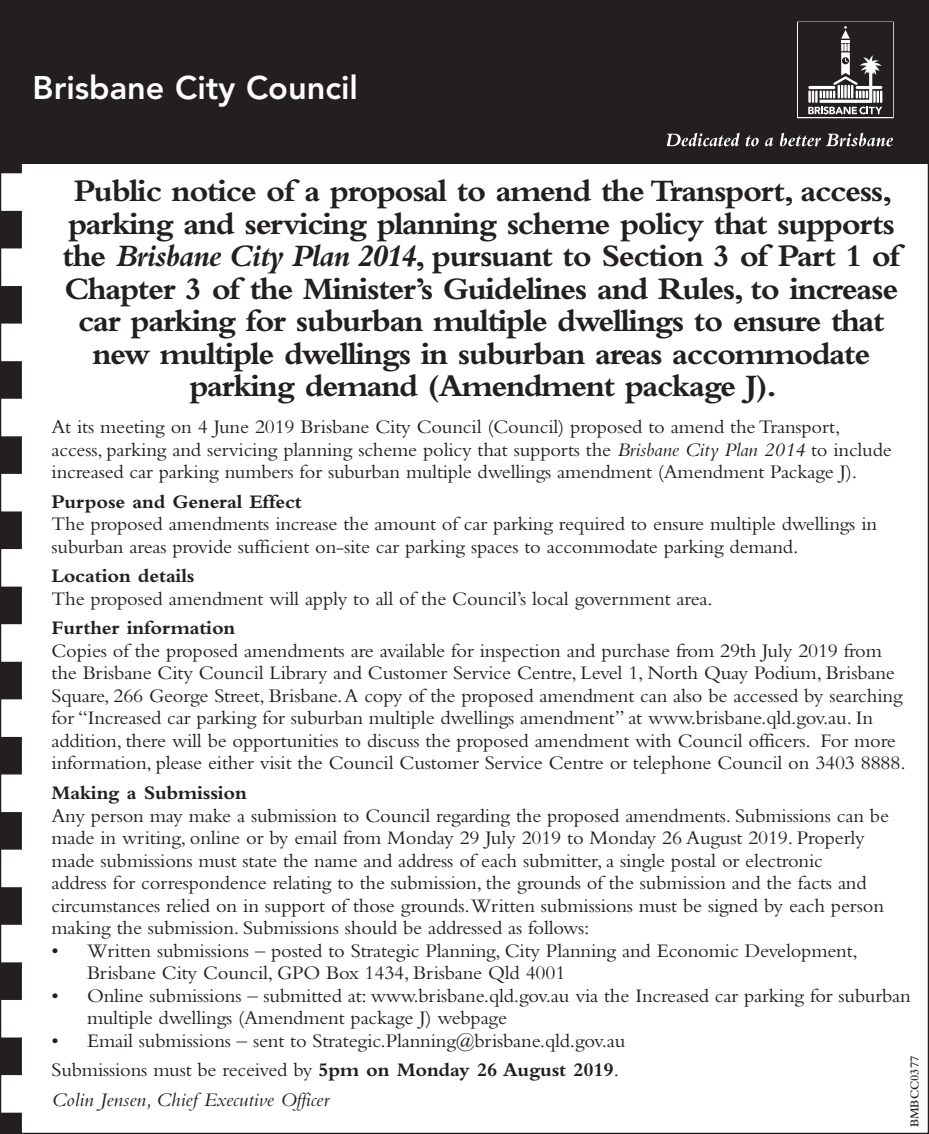
<style>
.page{position:relative;width:929px;height:1134px;background:#fff}
.page>*{position:absolute;margin:0;border:0;box-sizing:border-box;transform-origin:0 0}
.t1{font:700 32.5px/32.5px "Bembo Std";letter-spacing:-.04em;color:#231f20;text-align:center}
.t2{font:800 32.5px "Avenir LT Std";color:#fff}
.t3{font:20px/22.5px "Bembo Std";letter-spacing:-.01em;color:#231f20}
.t4{font:700 20px "Bembo Std";letter-spacing:-.01em;color:#231f20}
.t5{font:600 12.5px "Bembo Std";color:#231f20}
.s1{font-style:italic}
.s2{font-weight:700}
</style>
<div class="page">
<svg style="left:2px;top:163px;width:19px;height:969px"></svg>
<div style="left:0;top:0;width:928px;height:163px;background:#231f20"></div>
<svg style="left:797px;top:22px;width:96px;height:96px"></svg>
<svg style="left:667px;top:133px;width:72px;height:13px"></svg>
<svg style="left:745px;top:135px;width:13px;height:11px"></svg>
<svg style="left:765px;top:138px;width:7px;height:8px"></svg>
<svg style="left:779px;top:133px;width:113px;height:13px"></svg>
<h1 class="t2" style="left:33px;top:68px;width:327px">Brisbane City Council</h1>
<p class="t1" style="left:63px;top:175px;width:839px">Public notice of a proposal to amend the Transport, access, parking and servicing planning scheme policy that supports the <span class="s1">Brisbane City Plan 2014</span>, pursuant to Section 3 of Part 1 of Chapter 3 of the Minister’s Guidelines and Rules, to increase car parking for suburban multiple dwellings to ensure that new multiple dwellings in suburban areas accommodate parking demand (Amendment package J).</p>
<p class="t3" style="left:52px;top:415px;width:841px">At its meeting on 4 June 2019 Brisbane City Council (Council) proposed to amend the Transport, access, parking and servicing planning scheme policy that supports the <span class="s1">Brisbane City Plan 2014</span> to include increased car parking numbers for suburban multiple dwellings amendment (Amendment Package J).</p>
<p class="t4" style="left:52px;top:490px;width:252px">Purpose and General Effect</p>
<p class="t3" style="left:52px;top:512px;width:827px">The proposed amendments increase the amount of car parking required to ensure multiple dwellings in suburban areas provide sufficient on-site car parking spaces to accommodate parking demand.</p>
<p class="t4" style="left:52px;top:565px;width:144px">Location details</p>
<p class="t3" style="left:52px;top:587px;width:662px">The proposed amendment will apply to all of the Council’s local government area.</p>
<p class="t4" style="left:52px;top:617px;width:185px">Further information</p>
<p class="t3" style="left:52px;top:639px;width:855px">Copies of the proposed amendments are available for inspection and purchase from 29th July 2019 from the Brisbane City Council Library and Customer Service Centre, Level 1, North Quay Podium, Brisbane Square, 266 George Street, Brisbane. A copy of the proposed amendment can also be accessed by searching for “Increased car parking for suburban multiple dwellings amendment” at www.brisbane.qld.gov.au. In addition, there will be opportunities to discuss the proposed amendment with Council officers. For more information, please either visit the Council Customer Service Centre or telephone Council on 3403 8888.</p>
<p class="t4" style="left:52px;top:782px;width:197px">Making a Submission</p>
<p class="t3" style="left:52px;top:804px;width:838px">Any person may make a submission to Council regarding the proposed amendments. Submissions can be made in writing, online or by email from Monday 29 July 2019 to Monday 26 August 2019. Properly made submissions must state the name and address of each submitter, a single postal or electronic<br>address for correspondence relating to the submission, the grounds of the submission and the facts and circumstances relied on in support of those grounds. Written submissions must be signed by each person making the submission. Submissions should be addressed as follows:</p>
<p class="t3" style="left:87px;top:939px;width:772px;text-indent:-35px">• Written submissions – posted to Strategic Planning, City Planning and Economic Development,<br>Brisbane City Council, GPO Box 1434, Brisbane Qld 4001</p>
<p class="t3" style="left:87px;top:984px;width:825px;text-indent:-35px">• Online submissions – submitted at: www.brisbane.qld.gov.au via the Increased car parking for suburban multiple dwellings (Amendment package J) webpage</p>
<p class="t3" style="left:52px;top:1025px;width:575px;line-height:29.5px">• Email submissions – sent to Strategic.Planning@brisbane.qld.gov.au<br>Submissions must be received by <span class="s2">5pm on Monday 26 August 2019</span>.<br><span class="s1">Colin Jensen, Chief Executive Officer</span></p>
<p class="t5" style="left:907px;top:1127px;width:73px;rotate:-90deg">BMBCC0377</p>
</div>
